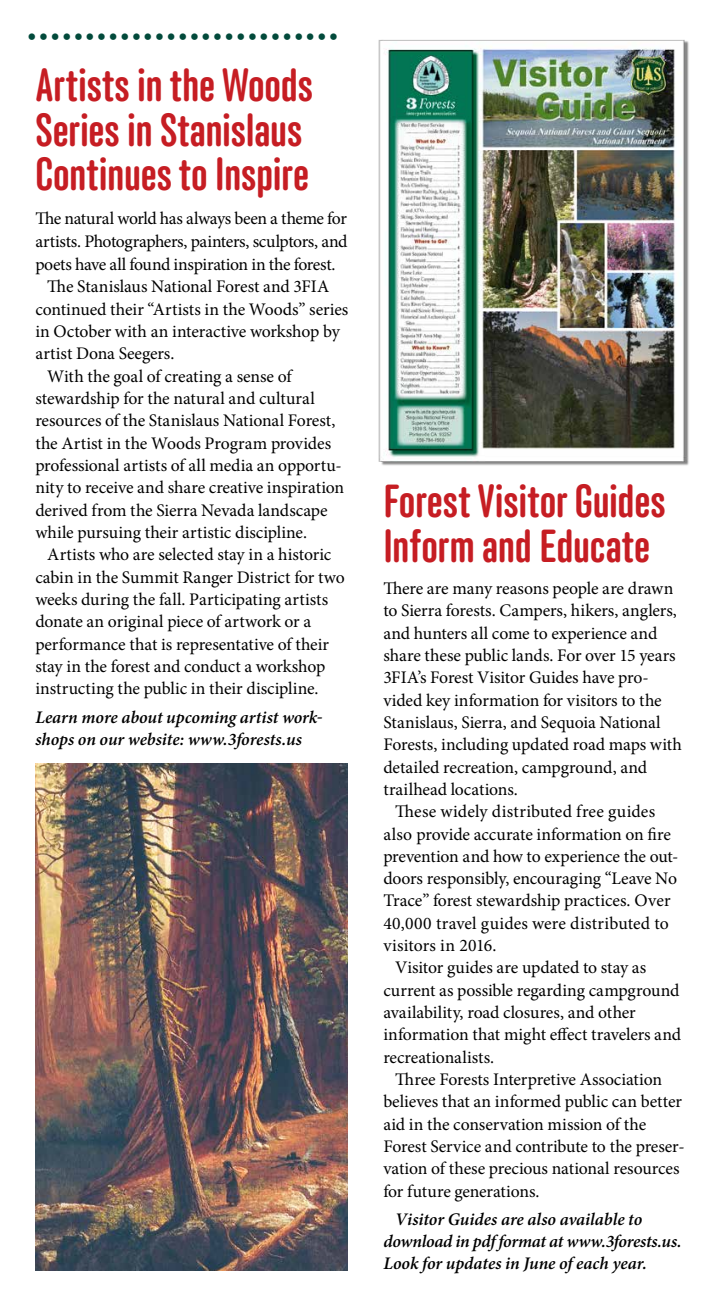
<style>
.page{position:relative;width:718px;height:1308px;background:#fff}
.page>*{position:absolute;margin:0;border:0;box-sizing:border-box;transform-origin:0 0}
.t1{font:500 46.2px/44.6px "Anchor";letter-spacing:-.005em;color:#c61d23}
.t2{font:24.5px "Minion Pro";color:#024a3b}
.t3{font:17.68px "Minion Pro";letter-spacing:-.005em;color:#000}
.t4{font:italic 600 17.68px/22.4px "Minion Pro";letter-spacing:-.005em;color:#000}
.t5{font:17.68px "Minion Pro";letter-spacing:-.025em;color:#000}
</style>
<div class="page">
<img style="left:378px;top:39px;width:311px;height:427px">
<img style="left:35px;top:763px;width:312px;height:507px">
<h2 class="t2" style="left:27px;top:18px;width:312px">•••••••••••••••••••••••••••</h2>
<h1 class="t1" style="left:35px;top:62px;width:279px">Artists in the Woods<br>Series in Stanislaus<br>Continues to Inspire</h1>
<p class="t5" style="left:35px;top:206px;width:313px">The natural world has always been a theme for</p>
<p class="t5" style="left:35px;top:229px;width:314px">artists. Photographers, painters, sculptors, and</p>
<p class="t3" style="left:35px;top:253px;width:302px">poets have all found inspiration in the forest.</p>
<p class="t3" style="left:47px;top:275px;width:283px">The Stanislaus National Forest and 3FIA</p>
<p class="t3" style="left:35px;top:297px;width:314px">continued their “Artists in the Woods” series</p>
<p class="t3" style="left:35px;top:319px;width:306px">in October with an interactive workshop by</p>
<p class="t3" style="left:35px;top:342px;width:140px">artist Dona Seegers.</p>
<p class="t3" style="left:47px;top:364px;width:246px">With the goal of creating a sense of</p>
<p class="t3" style="left:35px;top:386px;width:281px">stewardship for the natural and cultural</p>
<p class="t3" style="left:35px;top:409px;width:301px">resources of the Stanislaus National Forest,</p>
<p class="t3" style="left:35px;top:431px;width:297px">the Artist in the Woods Program provides</p>
<p class="t3" style="left:35px;top:453px;width:308px">professional artists of all media an opportu-</p>
<p class="t3" style="left:35px;top:476px;width:310px">nity to receive and share creative inspiration</p>
<p class="t3" style="left:35px;top:498px;width:294px">derived from the Sierra Nevada landscape</p>
<p class="t3" style="left:35px;top:520px;width:273px">while pursuing their artistic discipline.</p>
<p class="t3" style="left:47px;top:543px;width:285px">Artists who are selected stay in a historic</p>
<p class="t3" style="left:35px;top:565px;width:311px">cabin in the Summit Ranger District for two</p>
<p class="t3" style="left:35px;top:587px;width:294px">weeks during the fall. Participating artists</p>
<p class="t3" style="left:35px;top:610px;width:277px">donate an original piece of artwork or a</p>
<p class="t3" style="left:35px;top:632px;width:295px">performance that is representative of their</p>
<p class="t3" style="left:35px;top:654px;width:291px">stay in the forest and conduct a workshop</p>
<p class="t3" style="left:35px;top:677px;width:285px">instructing the public in their discipline.</p>
<p class="t4" style="left:35px;top:705px;width:289px">Learn more about upcoming artist work&shy;shops on our website: www.3forests.us</p>
<h1 class="t1" style="left:383px;top:478px;width:283px">Forest Visitor Guides<br>Inform and Educate</h1>
<p class="t3" style="left:383px;top:576px;width:291px">There are many reasons people are drawn</p>
<p class="t3" style="left:383px;top:598px;width:295px">to Sierra forests. Campers, hikers, anglers,</p>
<p class="t3" style="left:383px;top:621px;width:275px">and hunters all come to experience and</p>
<p class="t3" style="left:383px;top:643px;width:294px">share these public lands. For over 15 years</p>
<p class="t3" style="left:383px;top:665px;width:267px">3FIA’s Forest Visitor Guides have pro-</p>
<p class="t3" style="left:383px;top:688px;width:280px">vided key information for visitors to the</p>
<p class="t3" style="left:383px;top:710px;width:279px">Stanislaus, Sierra, and Sequoia National</p>
<p class="t3" style="left:383px;top:732px;width:300px">Forests, including updated road maps with</p>
<p class="t3" style="left:383px;top:755px;width:265px">detailed recreation, campground, and</p>
<p class="t3" style="left:383px;top:777px;width:136px">trailhead locations.</p>
<p class="t3" style="left:395px;top:799px;width:261px">These widely distributed free guides</p>
<p class="t3" style="left:383px;top:822px;width:289px">also provide accurate information on fire</p>
<p class="t3" style="left:383px;top:844px;width:296px">prevention and how to experience the out-</p>
<p class="t3" style="left:383px;top:866px;width:295px">doors responsibly, encouraging “Leave No</p>
<p class="t3" style="left:383px;top:888px;width:288px">Trace” forest stewardship practices. Over</p>
<p class="t3" style="left:383px;top:911px;width:287px">40,000 travel guides were distributed to</p>
<p class="t3" style="left:383px;top:933px;width:115px">visitors in 2016.</p>
<p class="t3" style="left:395px;top:955px;width:252px">Visitor guides are updated to stay as</p>
<p class="t3" style="left:383px;top:978px;width:297px">current as possible regarding campground</p>
<p class="t3" style="left:383px;top:1000px;width:254px">availability, road closures, and other</p>
<p class="t3" style="left:383px;top:1022px;width:299px">information that might effect travelers and</p>
<p class="t3" style="left:383px;top:1045px;width:112px">recreationalists.</p>
<p class="t3" style="left:395px;top:1067px;width:268px">Three Forests Interpretive Association</p>
<p class="t3" style="left:383px;top:1089px;width:300px">believes that an informed public can better</p>
<p class="t3" style="left:383px;top:1112px;width:264px">aid in the conservation mission of the</p>
<p class="t3" style="left:383px;top:1134px;width:303px">Forest Service and contribute to the preser-</p>
<p class="t3" style="left:383px;top:1156px;width:298px">vation of these precious national resources</p>
<p class="t3" style="left:383px;top:1179px;width:158px">for future generations.</p>
<p class="t4" style="left:383px;top:1207px;width:300px;text-indent:12px">Visitor Guides are also available to download in pdf format at www.3forests.us.<br>Look for updates in June of each year.</p>
</div>
